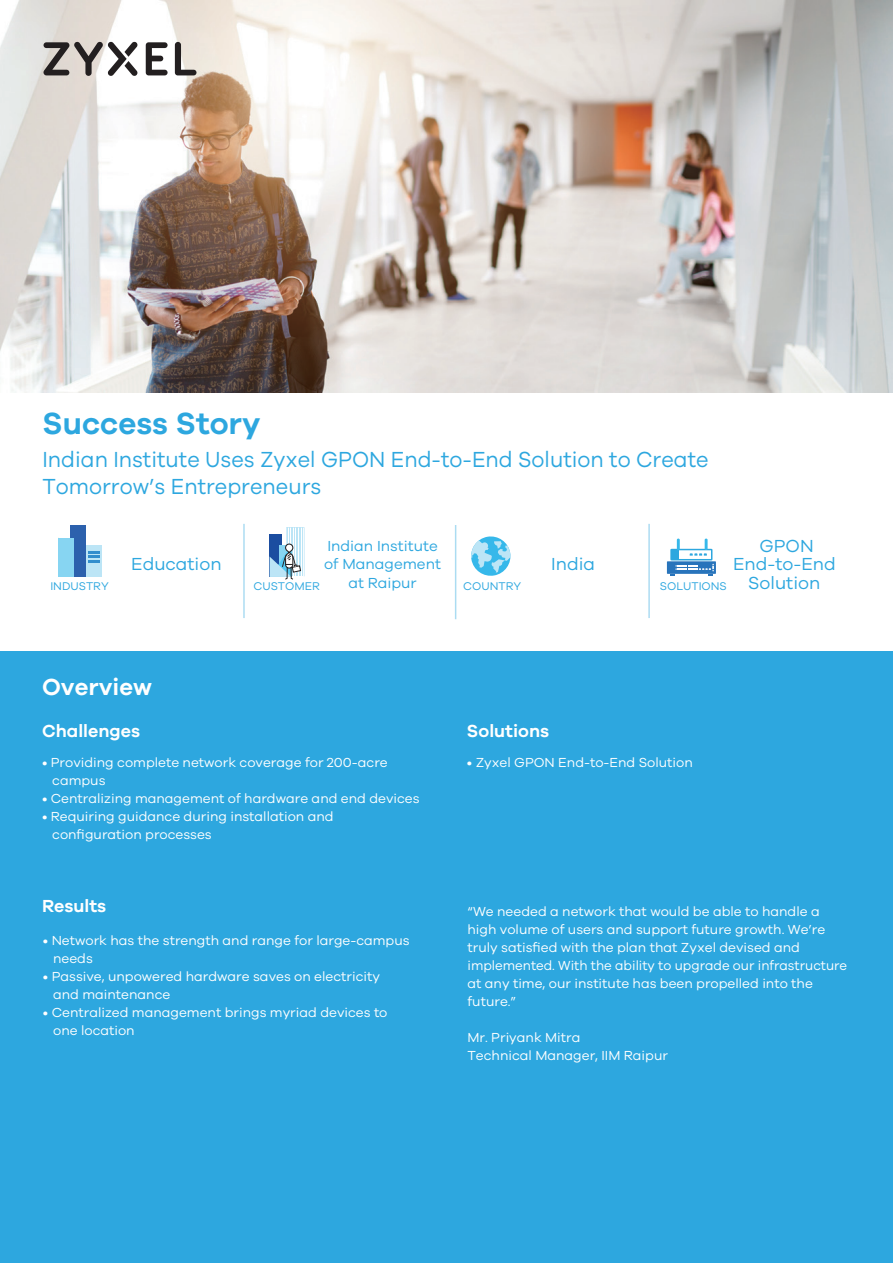
<style>
.page{position:relative;width:893px;height:1263px;background:#fff}
.page>*{position:absolute;margin:0;border:0;box-sizing:border-box;transform-origin:0 0}
.t1{font:600 31.5px "Galano Grotesque";color:#2da7df}
.t2{font:600 24px "Galano Grotesque";color:#fff}
.t3{font:22.5px/27px "Galano Grotesque";color:#2da7df;scale:.95 1}
.t4{font:18px/18.5px "Galano Grotesque";color:#2da7df;text-align:center}
.t5{font:600 18px "Galano Grotesque";color:#fff}
.t6{font:15px/18.5px "Galano Grotesque";color:#2da7df}
.t7{font:13.5px/18px "Galano Grotesque";color:#fff}
.t8{font:11.55px "Galano Grotesque";color:#2da7df}
</style>
<div class="page">
<div style="left:0;top:651px;width:893px;height:612px;background:#2da7df"></div>
<img style="left:0;top:0;width:893px;height:392px">
<svg style="left:175px;top:42px;width:21px;height:33px"></svg>
<svg style="left:146px;top:42px;width:22px;height:33px"></svg>
<svg style="left:43px;top:41px;width:95px;height:35px"></svg>
<hr style="left:243px;top:524px;width:2px;height:94px;background:#2da7df">
<hr style="left:455px;top:525px;width:1px;height:94px;background:#2da7df">
<hr style="left:648px;top:524px;width:2px;height:94px;background:#2da7df">
<div style="left:70px;top:525px;width:16px;height:52px;background:#2c61ad"></div>
<div style="left:58px;top:538px;width:16px;height:39px;background:#87d5f2"></div>
<div style="left:86px;top:545px;width:16px;height:32px;background:#bce5f6"></div>
<svg style="left:89px;top:551px;width:11px;height:11px"></svg>
<svg style="left:270px;top:527px;width:35px;height:53px"></svg>
<svg style="left:471px;top:536px;width:40px;height:40px"></svg>
<div style="left:667px;top:561px;width:49px;height:13px;background:#2874bb"></div>
<svg style="left:670px;top:564px;width:44px;height:12px"></svg>
<div style="left:670px;top:549px;width:42px;height:11px;border:2px solid #2da7df"></div>
<div style="left:671px;top:550px;width:8px;height:10px;background:#2da7df"></div>
<svg style="left:690px;top:538px;width:18px;height:18px"></svg>
<svg style="left:677px;top:538px;width:3px;height:12px"></svg>
<h1 class="t1" style="left:43px;top:404px;width:219px">Success Story</h1>
<h3 class="t3" style="left:43px;top:445px;width:703px">Indian Institute Uses Zyxel GPON End-to-End Solution to Create<br>Tomorrow’s Entrepreneurs</h3>
<h3 class="t4" style="left:131px;top:554px;width:92px">Education</h3>
<p class="t6" style="left:324px;top:536px;width:118px">Indian Institute of Management</p>
<h3 class="t4" style="left:551px;top:554px;width:45px">India</h3>
<h3 class="t4" style="left:733px;top:536px;width:104px">GPON<br>End-to-End</h3>
<p class="t8" style="left:50px;top:579px;width:60px">INDUSTRY</p>
<h3 class="t4" style="left:748px;top:573px;width:74px">Solution</h3>
<p class="t8" style="left:253px;top:579px;width:68px">CUSTOMER</p>
<p class="t6" style="left:348px;top:573px;width:70px">at Raipur</p>
<p class="t8" style="left:463px;top:579px;width:59px">COUNTRY</p>
<p class="t8" style="left:660px;top:579px;width:68px">SOLUTIONS</p>
<h2 class="t2" style="left:42px;top:673px;width:111px">Overview</h2>
<h3 class="t5" style="left:42px;top:720px;width:100px">Challenges</h3>
<p class="t7" style="left:52px;top:753px;width:337px;text-indent:-10px">• Providing complete network coverage for 200-acre campus</p>
<p class="t7" style="left:42px;top:789px;width:379px">• Centralizing management of hardware and end devices</p>
<p class="t7" style="left:52px;top:807px;width:283px;text-indent:-10px">• Requiring guidance during installation and configuration processes</p>
<h3 class="t5" style="left:42px;top:895px;width:66px">Results</h3>
<p class="t7" style="left:53px;top:931px;width:358px;text-indent:-10px">• Network has the strength and range for large-campus needs</p>
<p class="t7" style="left:53px;top:967px;width:328px;text-indent:-10px">• Passive, unpowered hardware saves on electricity and maintenance</p>
<p class="t7" style="left:53px;top:1003px;width:336px;text-indent:-10px">• Centralized management brings myriad devices to one location</p>
<h3 class="t5" style="left:467px;top:720px;width:84px">Solutions</h3>
<p class="t7" style="left:467px;top:753px;width:227px">• Zyxel GPON End-to-End Solution</p>
<p class="t7" style="left:467px;top:902px;width:381px">“We needed a network that would be able to handle a high volume of users and support future growth. We’re truly satisfied with the plan that Zyxel devised and implemented. With the ability to upgrade our infrastructure at any time, our institute has been propelled into the future.”</p>
<p class="t7" style="left:467px;top:1028px;width:202px">Mr. Priyank Mitra<br>Technical Manager, IIM Raipur</p>
</div>
